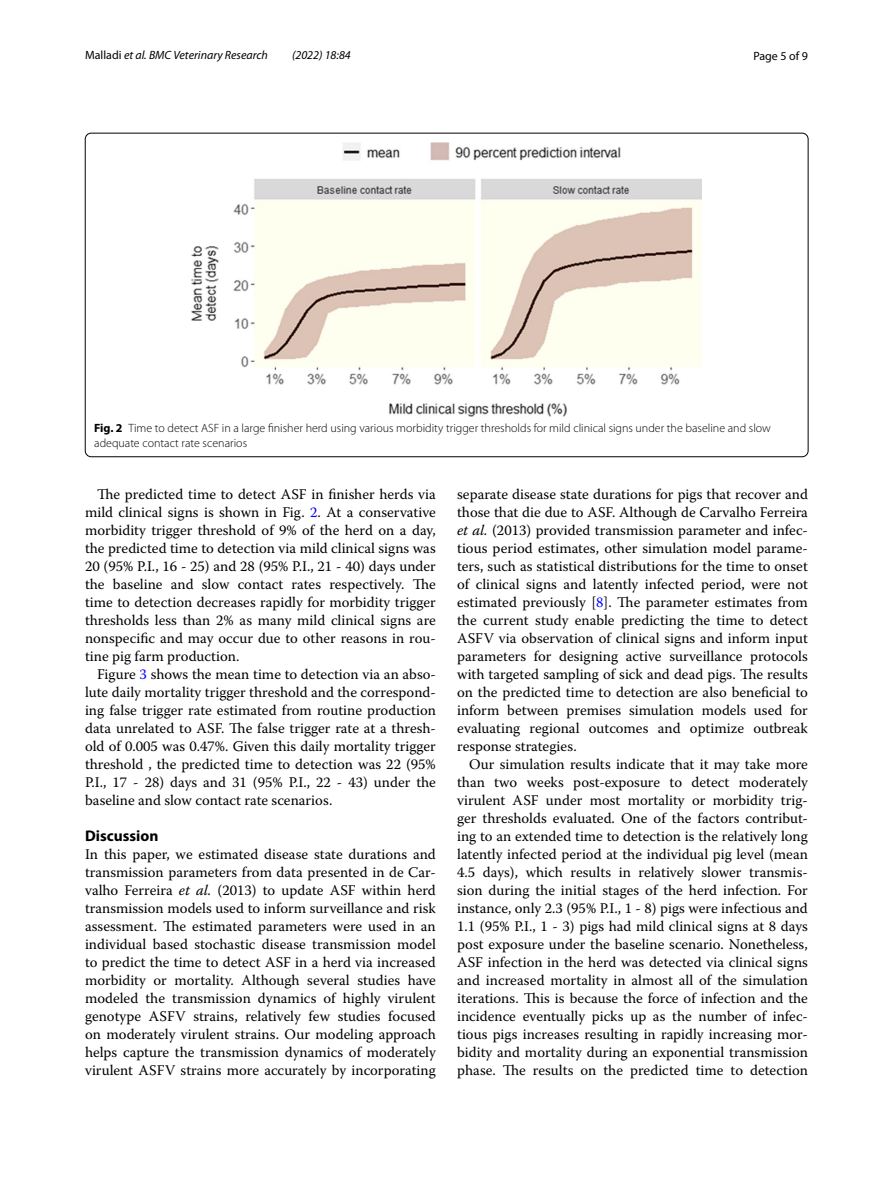
<style>
.page{position:relative;width:893px;height:1187px;background:#fff}
.page>*{position:absolute;margin:0;border:0;box-sizing:border-box;transform-origin:0 0}
.t1{font:700 15.45px "Myriad Pro";color:#000}
.t2{font:14.7px/18px "Warnock Pro";color:#000;text-align:justify}
.t3{font:300 12px/15px "Myriad Pro";color:#000}
.t4{font:italic 12px "Myriad Pro";color:#000}
.t5{font:12px "Myriad Pro";color:#000}
.s1{font-style:normal}
.s2{font-weight:700}
.s3{color:#00f}
.s4{font-style:italic}
</style>
<div class="page">
<img style="left:191px;top:142px;width:511px;height:274px">
<p class="t4" style="left:85px;top:48px;width:184px"><span class="s1">Malladi</span> et al. BMC Veterinary Research</p>
<p class="t4" style="left:292px;top:48px;width:60px">(2022) 18:84</p>
<p class="t5" style="left:753px;top:48px;width:56px">Page 5 of 9</p>
<p class="t3" style="left:94px;top:420px;width:678px"><span class="s2">Fig. 2</span> Time to detect ASF in a large finisher herd using various morbidity trigger thresholds for mild clinical signs under the baseline and slow adequate contact rate scenarios</p>
<p class="t2" style="left:85px;top:485px;width:352px;text-indent:12px">The predicted time to detect ASF in finisher herds via mild clinical signs is shown in Fig. <span class="s3">2</span>. At a conservative morbidity trigger threshold of 9% of the herd on a day, the predicted time to detection via mild clinical signs was 20 (95% P.I., 16 - 25) and 28 (95% P.I., 21 - 40) days under the baseline and slow contact rates respectively. The time to detection decreases rapidly for morbidity trigger thresholds less than 2% as many mild clinical signs are nonspecific and may occur due to other reasons in rou&shy;tine pig farm production.</p>
<p class="t2" style="left:85px;top:665px;width:352px;text-indent:12px">Figure <span class="s3">3</span> shows the mean time to detection via an abso&shy;lute daily mortality trigger threshold and the correspond&shy;ing false trigger rate estimated from routine production data unrelated to ASF. The false trigger rate at a thresh&shy;old of 0.005 was 0.47%. Given this daily mortality trigger threshold , the predicted time to detection was 22 (95% P.I., 17 - 28) days and 31 (95% P.I., 22 - 43) under the baseline and slow contact rate scenarios.</p>
<p class="t1" style="left:85px;top:826px;width:75px">Discussion</p>
<p class="t2" style="left:85px;top:845px;width:352px">In this paper, we estimated disease state durations and transmission parameters from data presented in de Car&shy;valho Ferreira <span class="s4">et al.</span> (2013) to update ASF within herd transmission models used to inform surveillance and risk assessment. The estimated parameters were used in an individual based stochastic disease transmission model to predict the time to detect ASF in a herd via increased morbidity or mortality. Although several studies have modeled the transmission dynamics of highly virulent genotype ASFV strains, relatively few studies focused on moderately virulent strains. Our modeling approach helps capture the transmission dynamics of moderately virulent ASFV strains more accurately by incorporating</p>
<p class="t2" style="left:457px;top:485px;width:352px">separate disease state durations for pigs that recover and those that die due to ASF. Although de Carvalho Ferreira <span class="s4">et al.</span> (2013) provided transmission parameter and infec&shy;tious period estimates, other simulation model parame&shy;ters, such as statistical distributions for the time to onset of clinical signs and latently infected period, were not estimated previously [<span class="s3">8</span>]. The parameter estimates from the current study enable predicting the time to detect ASFV via observation of clinical signs and inform input parameters for designing active surveillance protocols with targeted sampling of sick and dead pigs. The results on the predicted time to detection are also beneficial to inform between premises simulation models used for evaluating regional outcomes and optimize outbreak response strategies.</p>
<p class="t2" style="left:457px;top:755px;width:352px;text-indent:12px">Our simulation results indicate that it may take more than two weeks post-exposure to detect moderately virulent ASF under most mortality or morbidity trig&shy;ger thresholds evaluated. One of the factors contribut&shy;ing to an extended time to detection is the relatively long latently infected period at the individual pig level (mean 4.5 days), which results in relatively slower transmis&shy;sion during the initial stages of the herd infection. For instance, only 2.3 (95% P.I., 1 - 8) pigs were infectious and 1.1 (95% P.I., 1 - 3) pigs had mild clinical signs at 8 days post exposure under the baseline scenario. Nonetheless, ASF infection in the herd was detected via clinical signs and increased mortality in almost all of the simulation iterations. This is because the force of infection and the incidence eventually picks up as the number of infec&shy;tious pigs increases resulting in rapidly increasing mor&shy;bidity and mortality during an exponential transmission phase. The results on the predicted time to detection</p>
</div>
